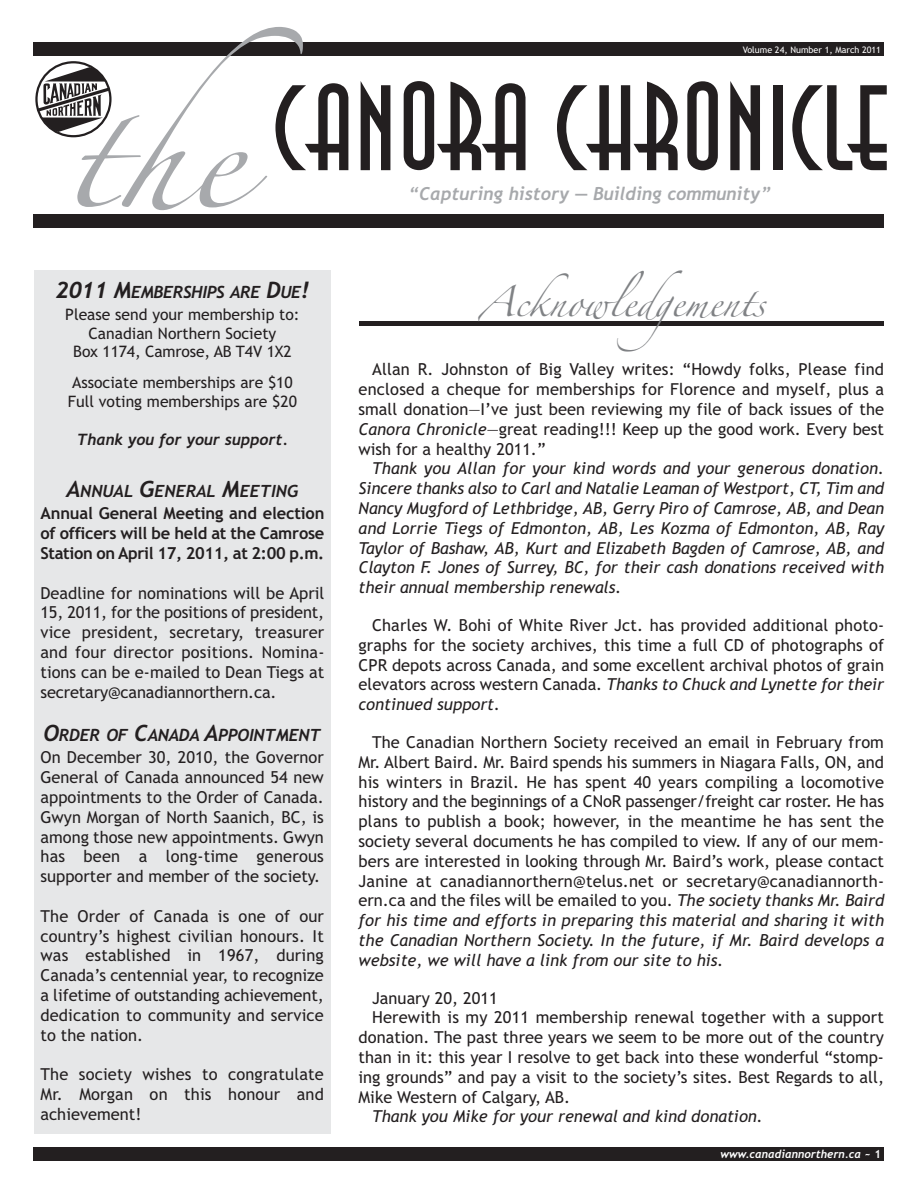
<style>
.page{position:relative;width:918px;height:1188px;background:#fff}
.page>*{position:absolute;margin:0;border:0;box-sizing:border-box;transform-origin:0 0}
.t1{font:97.5px "Zapfino";color:#a7a9ac;scale:1.09 1}
.t2{font:27px "Zapfino";color:#808285}
.t3{font:italic 700 18px "Trebuchet";color:#a7a9ac}
.t4{font:italic 700 16.8px "Trebuchet";letter-spacing:-.015em;color:#231f20}
.t5{font:16.5px/19.8px "Trebuchet MS";color:#231f20;text-align:justify}
.t6{font:italic 16.5px/19.8px "Trebuchet MS";letter-spacing:-.005em;color:#231f20;text-align:justify}
.t7{font:700 16.5px/19.8px "Trebuchet MS";letter-spacing:-.015em;color:#231f20;text-align:justify}
.t8{font:15.75px/18.5px "Trebuchet MS";color:#231f20;text-align:center}
.t9{font:italic 700 15.75px "Trebuchet";color:#231f20}
.t10{font:italic 700 11.25px "Trebuchet";color:#fff}
.t11{font:9px "Trebuchet MS";color:#fff}
.s1{font-size:22.5px}
.s2{font-style:italic}
.s3{font-family:"Trebuchet MS";font-style:normal}
</style>
<div class="page">
<div style="left:360px;top:321px;width:524px;height:5px;background:#231f20"></div>
<svg style="left:37px;top:63px;width:74px;height:74px"></svg>
<svg style="left:35px;top:67px;width:75px;height:65px"></svg>
<div style="left:35px;top:61px;width:77px;height:76px;border:2px solid #231f20;border-radius:50%"></div>
<div style="left:34px;top:43px;width:850px;height:13px;background:#231f20"></div>
<svg style="left:275px;top:83px;width:73px;height:87px"></svg>
<svg style="left:361px;top:82px;width:29px;height:88px"></svg>
<svg style="left:404px;top:81px;width:122px;height:89px"></svg>
<svg style="left:557px;top:82px;width:121px;height:88px"></svg>
<svg style="left:687px;top:81px;width:31px;height:89px"></svg>
<svg style="left:730px;top:81px;width:30px;height:89px"></svg>
<div style="left:774px;top:85px;width:9px;height:85px;background:#231f20"></div>
<svg style="left:792px;top:85px;width:95px;height:85px"></svg>
<div style="left:34px;top:214px;width:850px;height:14px;background:#231f20"></div>
<div style="left:34px;top:1148px;width:850px;height:13px;background:#231f20"></div>
<div style="left:34px;top:270px;width:297px;height:864px;background:#e6e7e8"></div>
<h1 class="t1" style="left:64px;top:115px;width:221px">t he</h1>
<p class="t4" style="left:56px;top:286px;width:255px"><span class="s1">2011 M</span>EMBERSHIPS ARE <span class="s1">D</span>UE<span class="s1">!</span></p>
<p class="t8" style="left:65px;top:307px;width:236px">Please send your membership to:<br>Canadian Northern Society<br>Box 1174, Camrose, AB T4V 1X2</p>
<p class="t8" style="left:68px;top:374px;width:231px;line-height:18.9px;text-align:left">Associate memberships are $10<br>Full voting memberships are $20</p>
<p class="t9" style="left:77px;top:433px;width:213px">Thank you for your support.</p>
<p class="t4" style="left:66px;top:484px;width:234px"><span class="s1">A</span>NNUAL <span class="s1">G</span>ENERAL <span class="s1">M</span>EETING</p>
<p class="t7" style="left:41px;top:505px;width:285px">Annual General Meeting and election of officers will be held at the Camrose Station on April 17, 2011, at 2:00 p.m.</p>
<p class="t5" style="left:41px;top:584px;width:285px">Deadline for nominations will be April 15, 2011, for the positions of president, vice president, secretary, treasurer and four director positions. Nomina&shy;tions can be e-mailed to Dean Tiegs at secretary@canadiannorthern.ca.</p>
<p class="t4" style="left:43px;top:729px;width:279px"><span class="s1">O</span>RDER OF <span class="s1">C</span>ANADA <span class="s1">A</span>PPOINTMENT</p>
<p class="t5" style="left:40px;top:749px;width:285px">On December 30, 2010, the Governor General of Canada announced 54 new appointments to the Order of Canada.<br>Gwyn Morgan of North Saanich, BC, is among those new appointments. Gwyn has been a long-time generous supporter and member of the society.</p>
<p class="t5" style="left:40px;top:908px;width:285px">The Order of Canada is one of our country’s highest civilian honours. It was established in 1967, during Canada’s centennial year, to recognize a lifetime of outstanding achievement, dedication to community and service to the nation.</p>
<p class="t5" style="left:40px;top:1066px;width:285px">The society wishes to congratulate Mr. Morgan on this honour and achievement!</p>
<p class="t11" style="left:743px;top:46px;width:140px">Volume 24, Number 1, March 2011</p>
<p class="t3" style="left:409px;top:187px;width:364px">“Capturing history — Building community”</p>
<h2 class="t2" style="left:479px;top:291px;width:288px">Acknowledgements</h2>
<p class="t5" style="left:359px;top:361px;width:527px;text-indent:14px">Allan R. Johnston of Big Valley writes: “Howdy folks, Please find enclosed a cheque for memberships for Florence and myself, plus a small donation—I’ve just been reviewing my file of back issues of the <span class="s2">Canora Chronicle</span>—great reading!!! Keep up the good work. Every best wish for a healthy 2011.”</p>
<p class="t6" style="left:359px;top:460px;width:527px;text-indent:14px">Thank you Allan for your kind words and your generous donation.<br>Sincere thanks also to Carl and Natalie Leaman of Westport, CT, Tim and Nancy Mugford of Lethbridge, AB, Gerry Piro of Camrose, AB, and Dean and Lorrie Tiegs of Edmonton, AB, Les Kozma of Edmonton, AB, Ray Taylor of Bashaw, AB, Kurt and Elizabeth Bagden of Camrose, AB, and Clayton F. Jones of Surrey, BC, for their cash donations received with their annual membership renewals.</p>
<p class="t5" style="left:359px;top:617px;width:527px;text-indent:14px">Charles W. Bohi of White River Jct. has provided additional photo&shy;graphs for the society archives, this time a full CD of photographs of CPR depots across Canada, and some excellent archival photos of grain elevators across western Canada. <span class="s2">Thanks to Chuck and Lynette for their continued support.</span></p>
<p class="t5" style="left:359px;top:734px;width:527px;text-indent:14px">The Canadian Northern Society received an email in February from Mr. Albert Baird. Mr. Baird spends his summers in Niagara Falls, ON, and his winters in Brazil. He has spent 40 years compiling a locomotive history and the beginnings of a CNoR passenger/freight car roster. He has plans to publish a book; however, in the meantime he has sent the society several documents he has compiled to view. If any of our mem&shy;bers are interested in looking through Mr. Baird’s work, please contact Janine at canadiannorthern@telus.net or secretary@canadiannorth&shy;ern.ca and the files will be emailed to you. <span class="s2">The society thanks Mr. Baird for his time and efforts in preparing this material and sharing it with the Canadian Northern Society. In the future, if Mr. Baird develops a website, we will have a link from our site to his.</span></p>
<p class="t5" style="left:372px;top:989px;width:127px">January 20, 2011</p>
<p class="t5" style="left:372px;top:1009px;width:513px">Herewith is my 2011 membership renewal together with a support</p>
<p class="t5" style="left:359px;top:1029px;width:527px">donation. The past three years we seem to be more out of the country</p>
<p class="t5" style="left:359px;top:1049px;width:527px">than in it: this year I resolve to get back into these wonderful “stomp-</p>
<p class="t5" style="left:359px;top:1068px;width:527px">ing grounds” and pay a visit to the society’s sites. Best Regards to all,</p>
<p class="t5" style="left:359px;top:1088px;width:213px">Mike Western of Calgary, AB.</p>
<p class="t6" style="left:372px;top:1108px;width:392px">Thank you Mike for your renewal and kind donation.</p>
<p class="t10" style="left:720px;top:1150px;width:162px">www.canadiannorthern.ca <span class="s3">~ 1</span></p>
</div>
